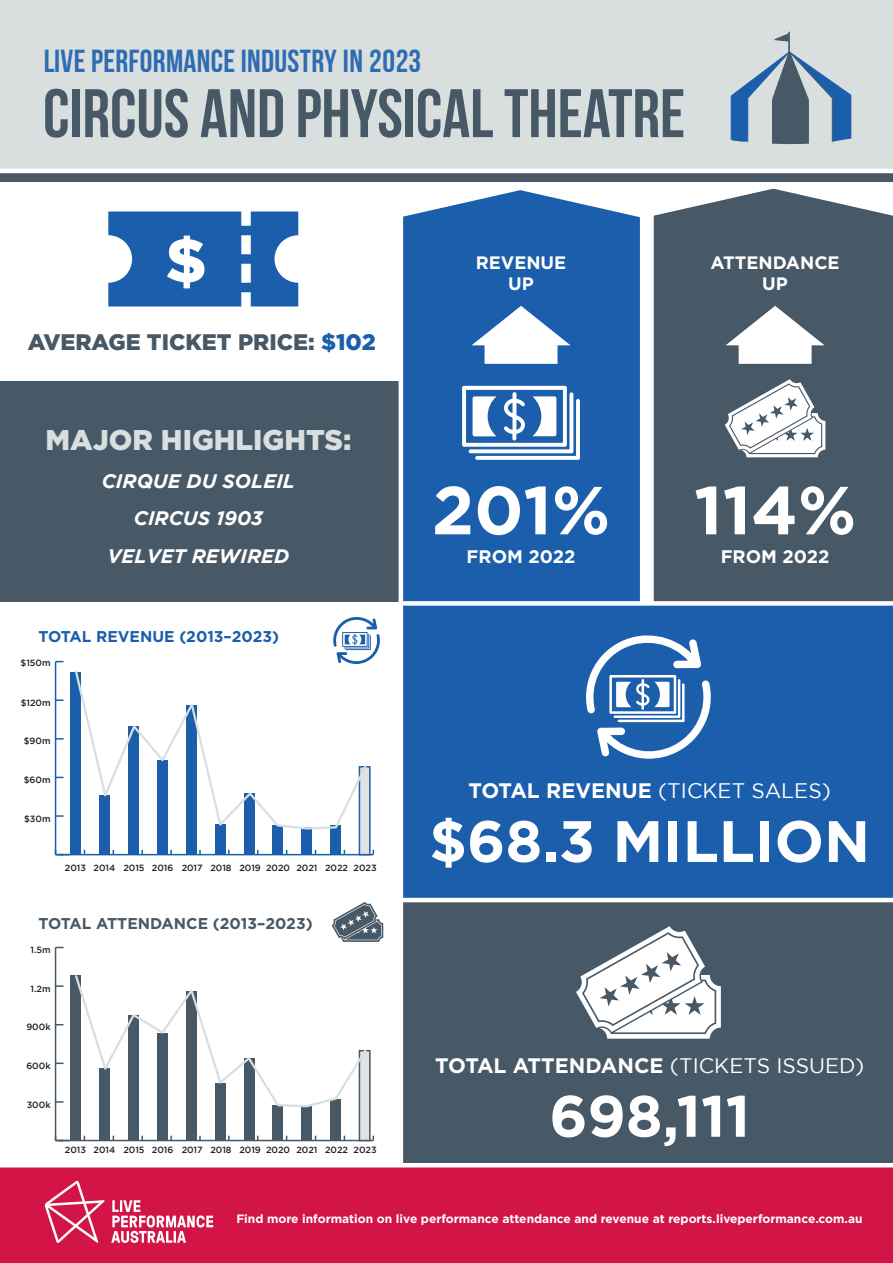
<style>
.page{position:relative;width:893px;height:1263px;background:#fff}
.page>*{position:absolute;margin:0;border:0;box-sizing:border-box;transform-origin:0 0}
.t1{font:68.4px "Bebas Neue";color:#475866}
.t2{font:700 67.8px "Gotham";color:#fff}
.t3{font:900 61.65px "Gotham";color:#fff}
.t4{font:700 58.35px "Gotham";color:#fff}
.t5{font:31.95px "Bebas Neue";letter-spacing:.01em;color:#1b5fac}
.t6{font:900 28.5px "Gotham";color:#d9dfdf}
.t7{font:900 22.5px "Gotham";color:#475866}
.t8{font:700 21px "Gotham";color:#fff}
.t9{font:21px "Gotham";color:#fff}
.t10{font:italic 700 19.5px/37.5px "Gotham";color:#fff;text-align:center}
.t11{font:700 18.15px "Gotham";color:#fff}
.t12{font:700 18px/21.6px "Gotham";color:#fff;text-align:center}
.t13{font:700 15.6px "Gotham";color:#475866}
.t14{font:700 15.6px "Gotham";color:#1b5fac}
.t15{font:700 13.5px "Gotham";color:#fff}
.t16{font:700 12px "Gotham";color:#fff}
.t17{font:500 9px "Gotham";color:#231f20}
.s1{color:#1b5fac}
.s2{font-weight:700}
.s3{font-weight:400}
.s4{font-style:italic}
</style>
<div class="page">
<div style="left:0;top:382px;width:401px;height:220px;background:#475866"></div>
<div style="left:0;top:1165px;width:893px;height:98px;background:#d21446"></div>
<svg style="left:45px;top:1181px;width:168px;height:62px"></svg>
<div style="left:0;top:0;width:893px;height:172px;background:#d9dfdf"></div>
<div style="left:654px;top:189px;width:239px;height:412px;background:#475866"></div>
<div style="left:403px;top:190px;width:237px;height:411px;background:#1b5fac"></div>
<div style="left:401px;top:603px;width:492px;height:297px;background:#1b5fac"></div>
<div style="left:401px;top:900px;width:492px;height:265px;background:#475866"></div>
<div style="left:0;top:171px;width:893px;height:10px;background:#475866"></div>
<svg style="left:586px;top:635px;width:125px;height:124px"></svg>
<hr style="left:0;top:1163px;width:893px;height:4px;background:#fff">
<hr style="left:401px;top:898px;width:492px;height:4px;background:#fff">
<div style="left:401px;top:601px;width:492px;height:5px;background:#fff"></div>
<hr style="left:0;top:169px;width:893px;height:4px;background:#fff">
<hr style="left:399px;top:189px;width:4px;height:976px;background:#fff">
<svg style="left:576px;top:926px;width:145px;height:113px"></svg>
<svg style="left:108px;top:212px;width:190px;height:94px;background:#3974b7"></svg>
<svg style="left:731px;top:32px;width:120px;height:113px"></svg>
<svg style="left:333px;top:617px;width:47px;height:47px"></svg>
<svg style="left:332px;top:902px;width:51px;height:40px"></svg>
<hr style="left:56px;top:854px;width:317px;height:1px;background:#1b5fac">
<hr style="left:55px;top:662px;width:1px;height:193px;background:#1b5fac">
<svg style="left:56px;top:815px;width:8px;height:2px"></svg>
<svg style="left:56px;top:699px;width:8px;height:2px"></svg>
<div style="left:71px;top:672px;width:10px;height:183px;background:#1b5fac"></div>
<div style="left:99px;top:795px;width:11px;height:60px;background:#1b5fac"></div>
<div style="left:128px;top:726px;width:11px;height:129px;background:#1b5fac"></div>
<div style="left:157px;top:760px;width:11px;height:95px;background:#1b5fac"></div>
<div style="left:186px;top:705px;width:11px;height:150px;background:#1b5fac"></div>
<div style="left:215px;top:824px;width:10px;height:31px;background:#1b5fac"></div>
<div style="left:244px;top:793px;width:10px;height:62px;background:#1b5fac"></div>
<div style="left:273px;top:825px;width:10px;height:30px;background:#1b5fac"></div>
<div style="left:302px;top:827px;width:10px;height:28px;background:#1b5fac"></div>
<div style="left:331px;top:825px;width:10px;height:30px;background:#1b5fac"></div>
<div style="left:359px;top:766px;width:12px;height:89px;background:#e1e2e4;border:2px solid #1b5fac"></div>
<svg style="left:56px;top:850px;width:13px;height:4px"></svg>
<hr style="left:56px;top:1140px;width:317px;height:1px;background:#475866">
<hr style="left:55px;top:947px;width:1px;height:193px;background:#475866">
<svg style="left:56px;top:1101px;width:8px;height:2px"></svg>
<svg style="left:56px;top:1062px;width:8px;height:2px"></svg>
<svg style="left:56px;top:985px;width:8px;height:2px"></svg>
<div style="left:71px;top:975px;width:10px;height:165px;background:#475866"></div>
<div style="left:99px;top:1068px;width:11px;height:72px;background:#475866"></div>
<div style="left:128px;top:1015px;width:11px;height:125px;background:#475866"></div>
<div style="left:157px;top:1032px;width:11px;height:108px;background:#475866"></div>
<div style="left:186px;top:990px;width:11px;height:150px;background:#475866"></div>
<div style="left:215px;top:1082px;width:10px;height:58px;background:#475866"></div>
<div style="left:244px;top:1058px;width:10px;height:82px;background:#475866"></div>
<div style="left:273px;top:1105px;width:10px;height:35px;background:#475866"></div>
<div style="left:302px;top:1105px;width:10px;height:35px;background:#475866"></div>
<div style="left:331px;top:1098px;width:10px;height:42px;background:#475866"></div>
<div style="left:359px;top:1050px;width:12px;height:91px;background:#e1e2e4;border:2px solid #475866"></div>
<svg style="left:55px;top:1136px;width:14px;height:5px"></svg>
<svg style="left:75px;top:671px;width:294px;height:160px"></svg>
<svg style="left:75px;top:975px;width:294px;height:133px"></svg>
<svg style="left:462px;top:386px;width:118px;height:74px"></svg>
<svg style="left:725px;top:379px;width:100px;height:78px"></svg>
<svg style="left:472px;top:306px;width:98px;height:58px"></svg>
<svg style="left:726px;top:306px;width:99px;height:58px"></svg>
<h3 class="t5" style="left:43px;top:43px;width:379px">LIVE PERFORMANCE INDUSTRY IN 2023</h3>
<h1 class="t1" style="left:43px;top:76px;width:644px">CIRCUS AND PHYSICAL THEATRE</h1>
<h3 class="t3" style="left:165px;top:225px;width:43px">$</h3>
<h3 class="t7" style="left:28px;top:329px;width:349px">AVERAGE TICKET PRICE: <span class="s1">$102</span></h3>
<h3 class="t6" style="left:45px;top:423px;width:307px">MAJOR HIGHLIGHTS:</h3>
<h3 class="t10" style="left:102px;top:462px;width:195px">CIRQUE DU SOLEIL<br>CIRCUS 1903<br>VELVET REWIRED</h3>
<h3 class="t14" style="left:38px;top:627px;width:242px">TOTAL REVENUE (2013–2023)</h3>
<p class="t17" style="left:21px;top:658px;width:32px">$150m</p>
<p class="t17" style="left:21px;top:697px;width:31px">$120m</p>
<p class="t17" style="left:24px;top:736px;width:28px">$90m</p>
<h3 class="t12" style="left:476px;top:251px;width:92px">REVENUE<br>UP</h3>
<h2 class="t2" style="left:432px;top:471px;width:180px">201%</h2>
<h3 class="t11" style="left:467px;top:546px;width:110px">FROM 2022</h3>
<h3 class="t12" style="left:710px;top:251px;width:131px">ATTENDANCE<br>UP</h3>
<h2 class="t2" style="left:694px;top:471px;width:164px">114%</h2>
<h3 class="t11" style="left:721px;top:546px;width:110px">FROM 2022</h3>
<p class="t17" style="left:24px;top:775px;width:28px">$60m</p>
<p class="t17" style="left:24px;top:813px;width:28px">$30m</p>
<p class="t17" style="left:65px;top:863px;width:313px">2013 2014 2015 2016 2017 2018 2019 2020 2021 2022 2023</p>
<h3 class="t13" style="left:38px;top:915px;width:276px">TOTAL ATTENDANCE (2013–2023)</h3>
<p class="t17" style="left:30px;top:945px;width:22px">1.5m</p>
<p class="t17" style="left:31px;top:983px;width:22px">1.2m</p>
<p class="t17" style="left:26px;top:1022px;width:26px">900k</p>
<p class="t17" style="left:26px;top:1060px;width:26px">600k</p>
<p class="t17" style="left:27px;top:1099px;width:25px">300k</p>
<p class="t17" style="left:65px;top:1145px;width:313px">2013 2014 2015 2016 2017 2018 2019 2020 2021 2022 2023</p>
<h3 class="t9" style="left:468px;top:779px;width:364px"><span class="s2">TOTAL REVENUE</span> (TICKET SALES)</h3>
<h3 class="t4" style="left:429px;top:807px;width:442px">$68.3 MILLION</h3>
<h3 class="t8" style="left:435px;top:1053px;width:431px">TOTAL ATTENDANCE <span class="s3">(TICKETS ISSUED)</span></h3>
<h3 class="t4" style="left:549px;top:1082px;width:202px">698,111</h3>
<h3 class="t15" style="left:245px;top:1210px;width:596px">Find more information on Live Performance in 2017 at <span class="s4">reports.liveperformance.com.au</span></h3>
<h3 class="t16" style="left:236px;top:1211px;width:628px">Find more information on live performance attendance and revenue at reports.liveperformance.com.au</h3>
</div>
